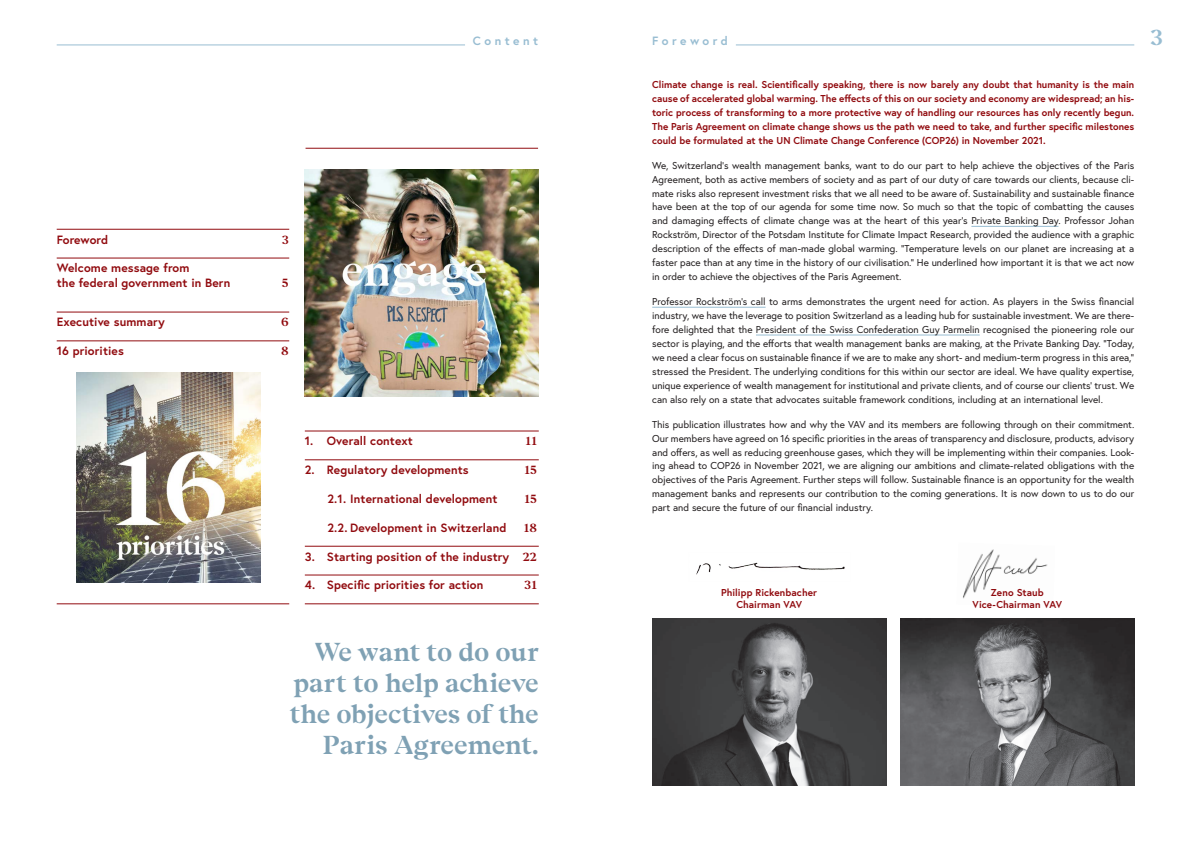
<style>
.page{position:relative;width:1191px;height:842px;background:#fff}
.page>*{position:absolute;margin:0;border:0;box-sizing:border-box;transform-origin:0 0}
.t1{font:600 25.9px/31.1px "Beirut Display";letter-spacing:-.01em;color:#7fa1b4;text-align:right}
.t2{font:600 22px "Beirut Display";color:#98bdd2}
.t3{font:700 12px/14.4px "Europa";letter-spacing:.01em;color:#910b0f}
.t4{font:700 12px "Europa";letter-spacing:.285em;color:#98bdd2}
.t5{font:600 12px "Beirut Display";letter-spacing:.01em;color:#910b0f}
.t6{font:10px/13.9px "Europa";letter-spacing:-.005em;color:#231f20;text-align:justify}
.t7{font:700 10px/13.9px "Europa";letter-spacing:.005em;color:#910b0f;text-align:center}
.s1{font-family:"Beirut Display";font-weight:600}
</style>
<div class="page">
<hr style="left:736px;top:45px;width:398px;height:1px;background:#98bdd2">
<hr style="left:57px;top:45px;width:408px;height:1px;background:#98bdd2">
<hr style="left:57px;top:229px;width:232px;height:1px;background:#910b0f">
<hr style="left:57px;top:258px;width:232px;height:1px;background:#910b0f">
<hr style="left:57px;top:312px;width:232px;height:1px;background:#910b0f">
<hr style="left:57px;top:341px;width:232px;height:1px;background:#910b0f">
<hr style="left:305px;top:431px;width:234px;height:1px;background:#910b0f">
<hr style="left:305px;top:460px;width:234px;height:1px;background:#910b0f">
<hr style="left:305px;top:546px;width:234px;height:1px;background:#910b0f">
<hr style="left:305px;top:575px;width:234px;height:1px;background:#910b0f">
<hr style="left:305px;top:604px;width:234px;height:1px;background:#910b0f">
<hr style="left:57px;top:604px;width:232px;height:1px;background:#910b0f">
<hr style="left:305px;top:148px;width:233px;height:1px;background:#910b0f">
<hr style="left:971px;top:226px;width:87px;height:1px;background:#98bdd2">
<hr style="left:652px;top:307px;width:113px;height:1px;background:#98bdd2">
<hr style="left:756px;top:334px;width:223px;height:1px;background:#98bdd2">
<img style="left:652px;top:618px;width:234px;height:168px">
<img style="left:900px;top:618px;width:234px;height:168px">
<img style="left:696px;top:562px;width:149px;height:13px">
<img style="left:963px;top:549px;width:85px;height:50px">
<img style="left:305px;top:169px;width:234px;height:227px">
<img style="left:77px;top:373px;width:183px;height:210px">
<p class="t3" style="left:57px;top:232px;width:53px">Foreword</p>
<p class="t5" style="left:282px;top:232px;width:9px">3</p>
<p class="t3" style="left:57px;top:261px;width:175px">Welcome message from<br>the federal government in Bern</p>
<p class="t5" style="left:282px;top:275px;width:8px">5</p>
<p class="t3" style="left:57px;top:315px;width:110px">Executive summary</p>
<p class="t5" style="left:281px;top:315px;width:9px">6</p>
<p class="t3" style="left:57px;top:344px;width:69px">16 priorities</p>
<p class="t5" style="left:281px;top:344px;width:9px">8</p>
<p class="t4" style="left:473px;top:33px;width:67px">Content</p>
<h2 class="t2" style="left:1150px;top:24px;width:14px">3</h2>
<p class="t4" style="left:652px;top:33px;width:77px">Foreword</p>
<p class="t3" style="left:305px;top:434px;width:110px">1. Overall context</p>
<p class="t5" style="left:525px;top:434px;width:13px">11</p>
<p class="t3" style="left:305px;top:462px;width:165px">2. Regulatory developments</p>
<p class="t5" style="left:524px;top:463px;width:14px">15</p>
<p class="t3" style="left:327px;top:491px;width:171px">2.1. International development</p>
<p class="t5" style="left:524px;top:492px;width:14px">15</p>
<p class="t3" style="left:327px;top:520px;width:181px">2.2. Development in Switzerland</p>
<p class="t5" style="left:523px;top:520px;width:15px">18</p>
<p class="t3" style="left:305px;top:549px;width:233px">3. Starting position of the industry <span class="s1">22</span></p>
<p class="t3" style="left:305px;top:578px;width:180px">4. Specific priorities for action</p>
<p class="t5" style="left:524px;top:578px;width:14px">31</p>
<p class="t7" style="left:652px;top:77px;width:483px;text-align:justify">Climate change is real. Scientifically speaking, there is now barely any doubt that humanity is the main cause of accelerated global warming. The effects of this on our society and economy are widespread; an his&shy;toric process of transforming to a more protective way of handling our resources has only recently begun.<br>The Paris Agreement on climate change shows us the path we need to take, and further specific milestones could be formulated at the UN Climate Change Conference (COP26) in November 2021.</p>
<p class="t6" style="left:652px;top:158px;width:483px">We, Switzerland’s wealth management banks, want to do our part to help achieve the objectives of the Paris Agreement, both as active members of society and as part of our duty of care towards our clients, because cli&shy;mate risks also represent investment risks that we all need to be aware of. Sustainability and sustainable finance have been at the top of our agenda for some time now. So much so that the topic of combatting the causes and damaging effects of climate change was at the heart of this year’s Private Banking Day. Professor Johan Rockström, Director of the Potsdam Institute for Climate Impact Research, provided the audience with a graphic description of the effects of man-made global warming. “Temperature levels on our planet are increasing at a faster pace than at any time in the history of our civilisation.” He underlined how important it is that we act now in order to achieve the objectives of the Paris Agreement.</p>
<p class="t6" style="left:652px;top:295px;width:483px">Professor Rockström’s call to arms demonstrates the urgent need for action. As players in the Swiss financial industry, we have the leverage to position Switzerland as a leading hub for sustainable investment. We are there&shy;fore delighted that the President of the Swiss Confederation Guy Parmelin recognised the pioneering role our sector is playing, and the efforts that wealth management banks are making, at the Private Banking Day. “Today, we need a clear focus on sustainable finance if we are to make any short- and medium-term progress in this area,” stressed the President. The underlying conditions for this within our sector are ideal. We have quality expertise, unique experience of wealth management for institutional and private clients, and of course our clients’ trust. We can also rely on a state that advocates suitable framework conditions, including at an international level.</p>
<p class="t6" style="left:652px;top:417px;width:483px">This publication illustrates how and why the VAV and its members are following through on their commitment.<br>Our members have agreed on 16 specific priorities in the areas of transparency and disclosure, products, advisory and offers, as well as reducing greenhouse gases, which they will be implementing within their companies. Look&shy;ing ahead to COP26 in November 2021, we are aligning our ambitions and climate-related obligations with the objectives of the Paris Agreement. Further steps will follow. Sustainable finance is an opportunity for the wealth management banks and represents our contribution to the coming generations. It is now down to us to do our part and secure the future of our financial industry.</p>
<p class="t7" style="left:721px;top:586px;width:97px;line-height:12px">Philipp Rickenbacher<br>Chairman VAV</p>
<p class="t7" style="left:972px;top:586px;width:91px;line-height:12px">Zeno Staub<br>Vice-Chairman VAV</p>
<h1 class="t1" style="left:290px;top:638px;width:250px">We want to do our part to help achieve the objectives of the<br>Paris Agreement.</h1>
</div>
